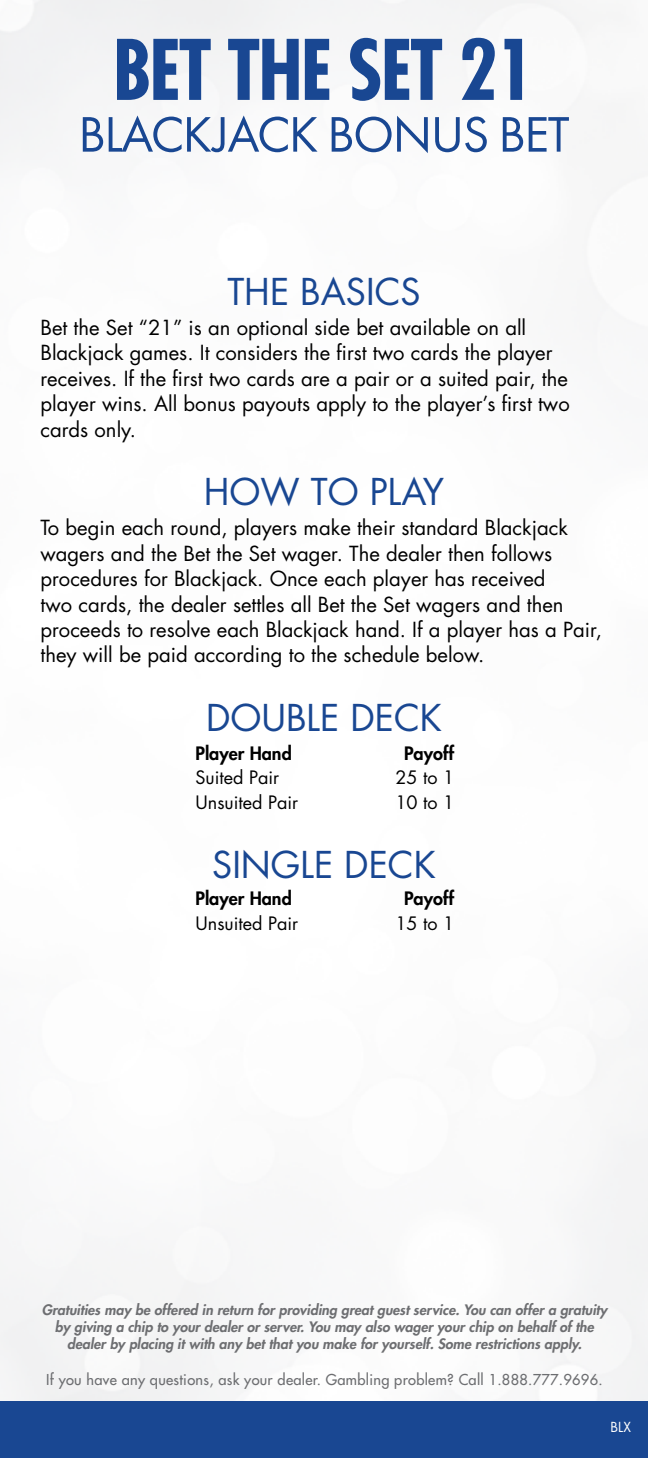
<style>
.page{position:relative;width:648px;height:1458px;background:#fff}
.page>*{position:absolute;margin:0;border:0;box-sizing:border-box;transform-origin:0 0}
.t1{font:700 condensed 81px "Futura Std";letter-spacing:-.03em;color:#194792}
.t2{font:51.75px "Futura PT";letter-spacing:-.03em;color:#194792}
.t3{font:36px "Futura Std";color:#194792}
.t4{font:20.25px/25.4px "Futura Std";color:#000}
.t5{font:18px "Futura Std";color:#000}
.t6{font:800 18px "Futura Std";color:#000}
.t7{font:500 14.62px "Futura Std";letter-spacing:.02em;color:#6d6e71}
.t8{font:italic 800 13.95px/16.9px "Futura Std";color:#6d6e71;text-align:center}
.t9{font:13.5px "Futura Std";color:#fff}
</style>
<div class="page">
<div style="left:0;top:1401px;width:648px;height:57px;background:#194792"></div>
<h1 class="t1" style="left:113px;top:20px;width:424px">BET THE SET 21</h1>
<h2 class="t2" style="left:78px;top:104px;width:493px">BLACKJACK BONUS BET</h2>
<h3 class="t3" style="left:227px;top:269px;width:195px">THE BASICS</h3>
<p class="t4" style="left:40px;top:315px;width:531px">Bet the Set “21” is an optional side bet available on all Blackjack games. It considers the first two cards the player receives. If the first two cards are a pair or a suited pair, the player wins. All bonus payouts apply to the player’s first two cards only.</p>
<h3 class="t3" style="left:204px;top:469px;width:242px">HOW TO PLAY</h3>
<p class="t4" style="left:40px;top:515px;width:563px">To begin each round, players make their standard Blackjack wagers and the Bet the Set wager. The dealer then follows procedures for Blackjack. Once each player has received<br>two cards, the dealer settles all Bet the Set wagers and then proceeds to resolve each Blackjack hand. If a player has a Pair, they will be paid according to the schedule below.</p>
<h3 class="t3" style="left:206px;top:695px;width:237px">DOUBLE DECK</h3>
<p class="t6" style="left:196px;top:742px;width:98px">Player Hand</p>
<p class="t6" style="left:404px;top:742px;width:52px">Payoff</p>
<p class="t5" style="left:196px;top:766px;width:85px">Suited Pair</p>
<p class="t5" style="left:395px;top:766px;width:60px">25 to 1</p>
<p class="t5" style="left:196px;top:791px;width:104px">Unsuited Pair</p>
<p class="t5" style="left:395px;top:791px;width:60px">10 to 1</p>
<h3 class="t3" style="left:212px;top:841px;width:225px">SINGLE DECK</h3>
<p class="t6" style="left:196px;top:887px;width:98px">Player Hand</p>
<p class="t6" style="left:404px;top:887px;width:52px">Payoff</p>
<p class="t5" style="left:196px;top:911px;width:104px">Unsuited Pair</p>
<p class="t5" style="left:395px;top:911px;width:60px">15 to 1</p>
<p class="t8" style="left:42px;top:1301px;width:567px">Gratuities may be offered in return for providing great guest service. You can offer a gratuity by giving a chip to your dealer or server. You may also wager your chip on behalf of the dealer by placing it with any bet that you make for yourself. Some restrictions apply.</p>
<p class="t7" style="left:46px;top:1371px;width:558px">If you have any questions, ask your dealer. Gambling problem? Call 1.888.777.9696.</p>
<p class="t9" style="left:611px;top:1418px;width:22px">BLX</p>
</div>
